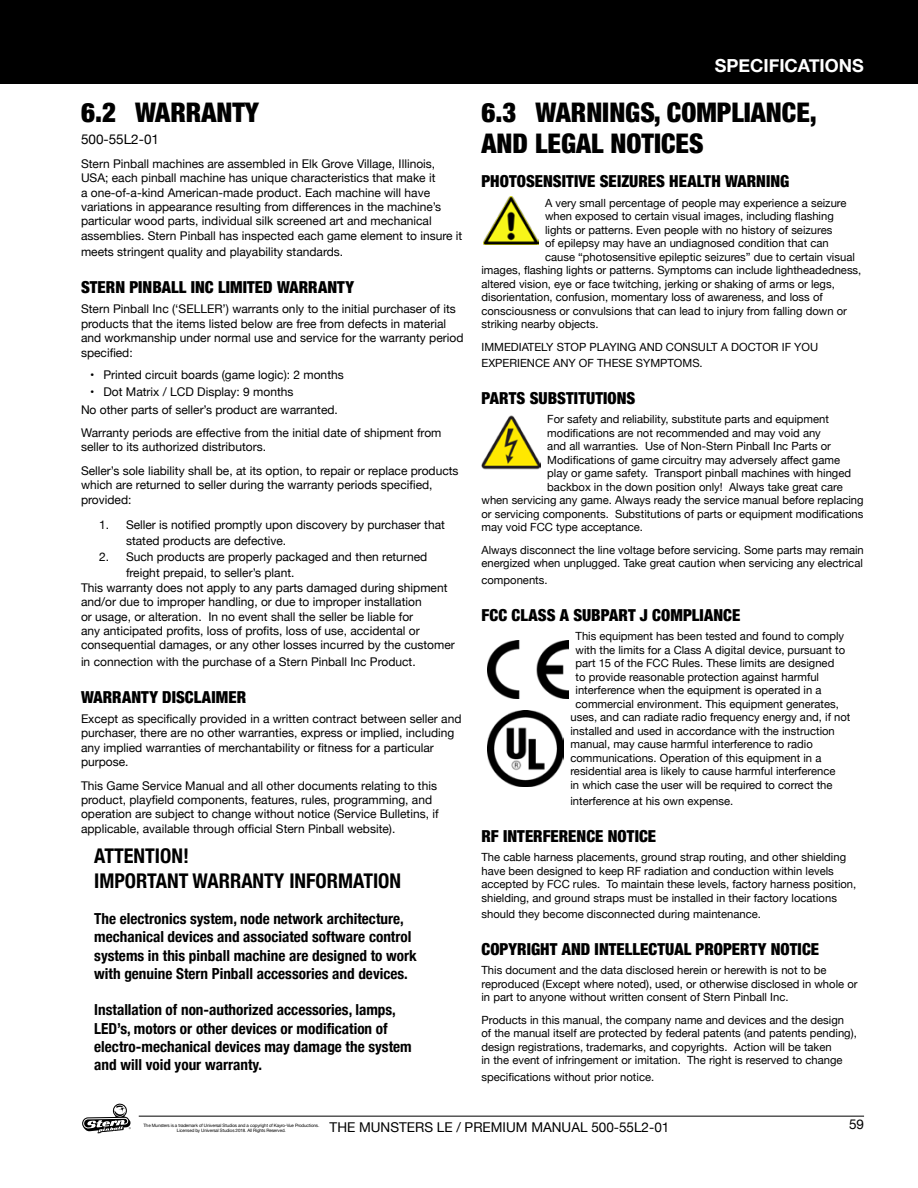
<style>
.page{position:relative;width:918px;height:1188px;background:#fff}
.page>*{position:absolute;margin:0;border:0;box-sizing:border-box;transform-origin:0 0}
.t1{font:900 condensed 27px/31px "Helvetica Neue";color:#000}
.t2{font:700 condensed 20.25px/24.3px "Helvetica Neue";color:#000}
.t3{font:700 18px "Helvetica Neue";color:#fff}
.t4{font:900 condensed 16.5px "Helvetica Neue";letter-spacing:.005em;color:#000}
.t5{font:700 condensed 15.15px/18.3px "Helvetica Neue";color:#000}
.t6{font:13.5px "Helvetica Neue";color:#000}
.t7{font:12px/14.4px "Helvetica Neue";color:#000}
.t8{font:11.25px/13.5px "Helvetica Neue";color:#000}
.t9{font:4.5px/5.4px "Helvetica Neue";letter-spacing:-.025em;color:#000;text-align:center}
</style>
<div class="page">
<div style="left:0;top:0;width:918px;height:84px;background:#000"></div>
<svg style="left:82px;top:1103px;width:49px;height:31px"></svg>
<hr style="left:139px;top:1116px;width:725px;height:1px;background:#000">
<img style="left:482px;top:415px;width:59px;height:55px">
<img style="left:484px;top:196px;width:54px;height:48px">
<img style="left:488px;top:640px;width:81px;height:58px">
<img style="left:488px;top:710px;width:76px;height:76px">
<h1 class="t1" style="left:81px;top:96px;width:179px">6.2 WARRANTY</h1>
<p class="t6" style="left:81px;top:130px;width:80px">500-55L2-01</p>
<p class="t7" style="left:81px;top:157px;width:383px">Stern Pinball machines are assembled in Elk Grove Village, Illinois, USA; each pinball machine has unique characteristics that make it<br>a one-of-a-kind American-made product. Each machine will have variations in appearance resulting from differences in the machine’s particular wood parts, individual silk screened art and mechanical assemblies. Stern Pinball has inspected each game element to insure it</p>
<p class="t7" style="left:81px;top:245px;width:264px">meets stringent quality and playability standards.</p>
<h3 class="t4" style="left:81px;top:274px;width:275px">STERN PINBALL INC LIMITED WARRANTY</h3>
<p class="t7" style="left:81px;top:303px;width:384px">Stern Pinball Inc (‘SELLER’) warrants only to the initial purchaser of its products that the items listed below are free from defects in material and workmanship under normal use and service for the warranty period specified:</p>
<p class="t7" style="left:90px;top:369px;width:255px">• Printed circuit boards (game logic): 2 months</p>
<p class="t7" style="left:81px;top:384px;width:258px;line-height:17.4px;text-indent:9px">• Dot Matrix / LCD Display: 9 months<br>No other parts of seller’s product are warranted.</p>
<p class="t7" style="left:81px;top:426px;width:362px">Warranty periods are effective from the initial date of shipment from seller to its authorized distributors.</p>
<p class="t7" style="left:81px;top:464px;width:379px">Seller’s sole liability shall be, at its option, to repair or replace products which are returned to seller during the warranty periods specified, provided:</p>
<p class="t7" style="left:126px;top:517px;width:320px;line-height:16.2px;text-indent:-27px">1. Seller is notified promptly upon discovery by purchaser that stated products are defective.</p>
<p class="t7" style="left:126px;top:550px;width:303px;line-height:16.2px;text-indent:-27px">2. Such products are properly packaged and then returned freight prepaid, to seller’s plant.</p>
<p class="t7" style="left:81px;top:581px;width:375px">This warranty does not apply to any parts damaged during shipment and/or due to improper handling, or due to improper installation<br>or usage, or alteration. In no event shall the seller be liable for<br>any anticipated profits, loss of profits, loss of use, accidental or consequential damages, or any other losses incurred by the customer</p>
<p class="t7" style="left:81px;top:655px;width:336px">in connection with the purchase of a Stern Pinball Inc Product.</p>
<h3 class="t4" style="left:81px;top:683px;width:167px">WARRANTY DISCLAIMER</h3>
<p class="t7" style="left:81px;top:712px;width:382px">Except as specifically provided in a written contract between seller and purchaser, there are no other warranties, express or implied, including any implied warranties of merchantability or fitness for a particular purpose.</p>
<p class="t7" style="left:81px;top:779px;width:359px">This Game Service Manual and all other documents relating to this product, playfield components, features, rules, programming, and operation are subject to change without notice (Service Bulletins, if applicable, available through official Stern Pinball website).</p>
<h2 class="t2" style="left:94px;top:843px;width:308px">ATTENTION!<br>IMPORTANT WARRANTY INFORMATION</h2>
<h3 class="t5" style="left:94px;top:909px;width:324px">The electronics system, node network architecture, mechanical devices and associated software control systems in this pinball machine are designed to work with genuine Stern Pinball accessories and devices.</h3>
<h3 class="t5" style="left:94px;top:1000px;width:319px">Installation of non-authorized accessories, lamps, LED’s, motors or other devices or modification of electro-mechanical devices may damage the system and will void your warranty.</h3>
<h3 class="t3" style="left:715px;top:51px;width:151px">SPECIFICATIONS</h3>
<h1 class="t1" style="left:482px;top:96px;width:337px">6.3 WARNINGS, COMPLIANCE,<br>AND LEGAL NOTICES</h1>
<h3 class="t4" style="left:482px;top:168px;width:309px">PHOTOSENSITIVE SEIZURES HEALTH WARNING</h3>
<p class="t8" style="left:545px;top:197px;width:303px">A very small percentage of people may experience a seizure</p>
<p class="t8" style="left:545px;top:210px;width:290px">when exposed to certain visual images, including flashing</p>
<p class="t8" style="left:545px;top:224px;width:289px">lights or patterns. Even people with no history of seizures</p>
<p class="t8" style="left:545px;top:237px;width:285px">of epilepsy may have an undiagnosed condition that can</p>
<p class="t8" style="left:545px;top:251px;width:311px">cause “photosensitive epileptic seizures” due to certain visual</p>
<p class="t8" style="left:482px;top:264px;width:381px">images, flashing lights or patterns. Symptoms can include lightheadedness,</p>
<p class="t8" style="left:482px;top:278px;width:355px">altered vision, eye or face twitching, jerking or shaking of arms or legs,</p>
<p class="t8" style="left:482px;top:291px;width:343px">disorientation, confusion, momentary loss of awareness, and loss of</p>
<p class="t8" style="left:482px;top:305px;width:367px">consciousness or convulsions that can lead to injury from falling down or</p>
<p class="t8" style="left:482px;top:318px;width:119px">striking nearby objects.</p>
<p class="t8" style="left:482px;top:339px;width:338px;line-height:16.2px">IMMEDIATELY STOP PLAYING AND CONSULT A DOCTOR IF YOU<br>EXPERIENCE ANY OF THESE SYMPTOMS.</p>
<h3 class="t4" style="left:482px;top:384px;width:155px">PARTS SUBSTITUTIONS</h3>
<p class="t8" style="left:547px;top:413px;width:283px">For safety and reliability, substitute parts and equipment</p>
<p class="t8" style="left:547px;top:427px;width:275px">modifications are not recommended and may void any</p>
<p class="t8" style="left:547px;top:440px;width:285px">and all warranties. Use of Non-Stern Pinball Inc Parts or</p>
<p class="t8" style="left:547px;top:454px;width:294px">Modifications of game circuitry may adversely affect game</p>
<p class="t8" style="left:547px;top:467px;width:305px">play or game safety. Transport pinball machines with hinged</p>
<p class="t8" style="left:547px;top:481px;width:297px">backbox in the down position only! Always take great care</p>
<p class="t8" style="left:482px;top:494px;width:384px">when servicing any game. Always ready the service manual before replacing</p>
<p class="t8" style="left:482px;top:508px;width:383px">or servicing components. Substitutions of parts or equipment modifications</p>
<p class="t8" style="left:482px;top:521px;width:163px">may void FCC type acceptance.</p>
<p class="t8" style="left:482px;top:544px;width:384px">Always disconnect the line voltage before servicing. Some parts may remain energized when unplugged. Take great caution when servicing any electrical</p>
<p class="t8" style="left:482px;top:574px;width:68px">components.</p>
<h3 class="t4" style="left:482px;top:601px;width:260px">FCC CLASS A SUBPART J COMPLIANCE</h3>
<p class="t8" style="left:576px;top:630px;width:270px">This equipment has been tested and found to comply</p>
<p class="t8" style="left:576px;top:644px;width:271px">with the limits for a Class A digital device, pursuant to</p>
<p class="t8" style="left:576px;top:657px;width:260px">part 15 of the FCC Rules. These limits are designed</p>
<p class="t8" style="left:576px;top:671px;width:245px">to provide reasonable protection against harmful</p>
<p class="t8" style="left:576px;top:684px;width:247px">interference when the equipment is operated in a</p>
<p class="t8" style="left:576px;top:698px;width:265px">commercial environment. This equipment generates,</p>
<p class="t8" style="left:570px;top:711px;width:281px">uses, and can radiate radio frequency energy and, if not</p>
<p class="t8" style="left:570px;top:725px;width:266px">installed and used in accordance with the instruction</p>
<p class="t8" style="left:570px;top:738px;width:244px">manual, may cause harmful interference to radio</p>
<p class="t8" style="left:570px;top:752px;width:252px">communications. Operation of this equipment in a</p>
<p class="t8" style="left:570px;top:765px;width:267px">residential area is likely to cause harmful interference</p>
<p class="t8" style="left:570px;top:779px;width:264px">in which case the user will be required to correct the</p>
<p class="t8" style="left:570px;top:795px;width:164px">interference at his own expense.</p>
<h3 class="t4" style="left:482px;top:822px;width:176px">RF INTERFERENCE NOTICE</h3>
<p class="t8" style="left:482px;top:851px;width:376px">The cable harness placements, ground strap routing, and other shielding have been designed to keep RF radiation and conduction within levels accepted by FCC rules. To maintain these levels, factory harness position, shielding, and ground straps must be installed in their factory locations</p>
<p class="t8" style="left:482px;top:908px;width:281px">should they become disconnected during maintenance.</p>
<h3 class="t4" style="left:482px;top:936px;width:339px">COPYRIGHT AND INTELLECTUAL PROPERTY NOTICE</h3>
<p class="t8" style="left:482px;top:964px;width:378px">This document and the data disclosed herein or herewith is not to be reproduced (Except where noted), used, or otherwise disclosed in whole or in part to anyone without written consent of Stern Pinball Inc.</p>
<p class="t8" style="left:482px;top:1014px;width:377px">Products in this manual, the company name and devices and the design<br>of the manual itself are protected by federal patents (and patents pending), design registrations, trademarks, and copyrights. Action will be taken<br>in the event of infringement or imitation. The right is reserved to change</p>
<p class="t8" style="left:482px;top:1071px;width:174px">specifications without prior notice.</p>
<p class="t9" style="left:144px;top:1123px;width:177px">The Munsters is a trademark of Universal Studios and a copyright of Kayro-Vue Productions.<br>Licensed by Universal Studios 2018. All Rights Reserved.</p>
<p class="t6" style="left:330px;top:1117px;width:341px">THE MUNSTERS LE / PREMIUM MANUAL 500-55L2-01</p>
<p class="t6" style="left:849px;top:1115px;width:17px">59</p>
</div>
